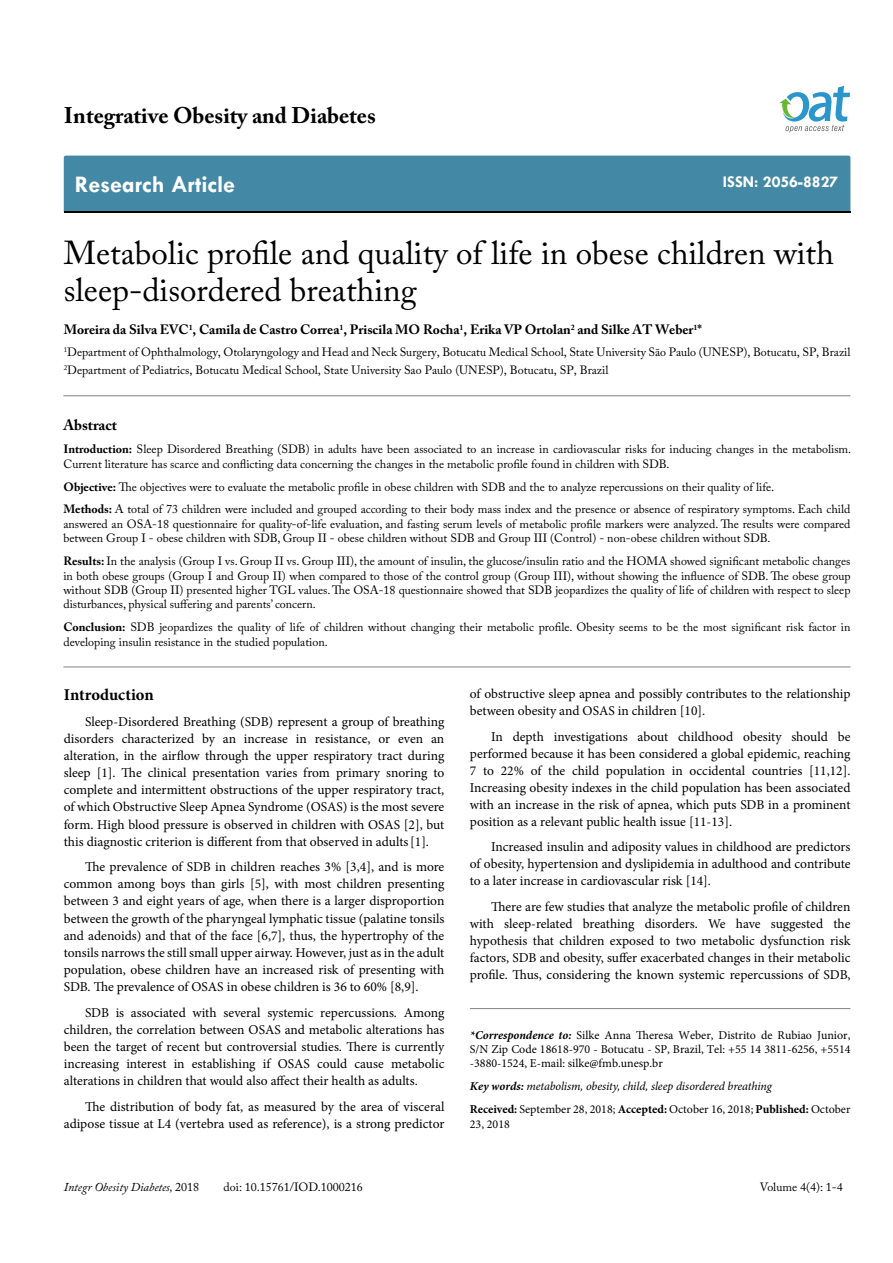
<style>
.page{position:relative;width:893px;height:1263px;background:#fff}
.page>*{position:absolute;margin:0;border:0;box-sizing:border-box;transform-origin:0 0}
.t1{font:33px/37.5px "Adobe Caslon Pro";color:#000}
.t2{font:700 24px "Tw Cen";color:#fff}
.t3{font:700 22.5px "Adobe Caslon Pro";color:#000}
.t4{font:700 16.5px "Tw Cen";color:#fff}
.t5{font:700 16.5px "Minion Pro";letter-spacing:-.005em;color:#000}
.t6{font:700 15px "Adobe Caslon Pro";color:#000}
.t7{font:13.5px/17.1px "Minion Pro";color:#000;text-align:justify}
.t8{font:700 13.5px "Adobe Caslon Pro";color:#000}
.t9{font:12px/14.4px "Adobe Caslon Pro";color:#000}
.t10{font:12px/14.4px "Minion Pro";color:#000;text-align:justify}
.t11{font:italic 12px/23px "Minion Pro";letter-spacing:-.01em;color:#000}
.t12{font:italic 12px "Adobe Caslon Pro";color:#000}
.s1{font-weight:700}
.s2{font-weight:700;font-style:italic}
.s3{font-weight:700;font-style:normal}
.s4{font-style:normal}
</style>
<div class="page">
<div style="left:64px;top:156px;width:786px;height:56px;background:#4389a5"></div>
<svg style="left:779px;top:86px;width:71px;height:47px"></svg>
<hr style="left:63px;top:667px;width:787px;height:1px;background:#808285">
<hr style="left:63px;top:395px;width:787px;height:1px;background:#808285">
<hr style="left:470px;top:1008px;width:380px;height:1px;background:#808285">
<h3 class="t3" style="left:64px;top:102px;width:313px">Integrative Obesity and Diabetes</h3>
<h2 class="t2" style="left:75px;top:170px;width:162px">Research Article</h2>
<p class="t4" style="left:723px;top:172px;width:117px">ISSN: 2056-8827</p>
<h1 class="t1" style="left:64px;top:233px;width:772px">Metabolic profile and quality of life in obese children with sleep-disordered breathing</h1>
<p class="t8" style="left:64px;top:322px;width:639px">Moreira da Silva EVC<sup>1</sup>, Camila de Castro Correa<sup>1</sup>, Priscila MO Rocha<sup>1</sup>, Erika VP Ortolan<sup>2</sup> and Silke AT Weber<sup>1</sup>*</p>
<p class="t9" style="left:64px;top:343px;width:788px;line-height:18px"><sup>1</sup>Department of Ophthalmology, Otolaryngology and Head and Neck Surgery, Botucatu Medical School, State University São Paulo (UNESP), Botucatu, SP, Brazil<br><sup>2</sup>Department of Pediatrics, Botucatu Medical School, State University Sao Paulo (UNESP), Botucatu, SP, Brazil</p>
<p class="t6" style="left:63px;top:416px;width:55px">Abstract</p>
<p class="t9" style="left:63px;top:442px;width:789px"><span class="s1">Introduction:</span> Sleep Disordered Breathing (SDB) in adults have been associated to an increase in cardiovascular risks for inducing changes in the metabolism.<br>Current literature has scarce and conflicting data concerning the changes in the metabolic profile found in children with SDB.</p>
<p class="t9" style="left:63px;top:475px;width:788px;line-height:23px"><span class="s1">Objective:</span> The objectives were to evaluate the metabolic profile in obese children with SDB and the to analyze repercussions on their quality of life.<br><span class="s1">Methods:</span> A total of 73 children were included and grouped according to their body mass index and the presence or absence of respiratory symptoms. Each child</p>
<p class="t9" style="left:63px;top:516px;width:789px">answered an OSA-18 questionnaire for quality-of-life evaluation, and fasting serum levels of metabolic profile markers were analyzed. The results were compared between Group I - obese children with SDB, Group II - obese children without SDB and Group III (Control) - non-obese children without SDB.</p>
<p class="t9" style="left:63px;top:554px;width:789px;text-align:justify"><span class="s1">Results:</span> In the analysis (Group I vs. Group II vs. Group III), the amount of insulin, the glucose/insulin ratio and the HOMA showed significant metabolic changes in both obese groups (Group I and Group II) when compared to those of the control group (Group III), without showing the influence of SDB. The obese group without SDB (Group II) presented higher TGL values. The OSA-18 questionnaire showed that SDB jeopardizes the quality of life of children with respect to sleep disturbances, physical suffering and parents’ concern.</p>
<p class="t9" style="left:63px;top:620px;width:788px"><span class="s1">Conclusion:</span> SDB jeopardizes the quality of life of children without changing their metabolic profile. Obesity seems to be the most significant risk factor in developing insulin resistance in the studied population.</p>
<p class="t7" style="left:470px;top:685px;width:382px">of obstructive sleep apnea and possibly contributes to the relationship between obesity and OSAS in children [10].</p>
<p class="t7" style="left:470px;top:728px;width:382px;text-indent:21px">In depth investigations about childhood obesity should be performed because it has been considered a global epidemic, reaching 7 to 22% of the child population in occidental countries [11,12].<br>Increasing obesity indexes in the child population has been associated with an increase in the risk of apnea, which puts SDB in a prominent position as a relevant public health issue [11-13].</p>
<p class="t7" style="left:470px;top:838px;width:382px;text-indent:21px">Increased insulin and adiposity values in childhood are predictors of obesity, hypertension and dyslipidemia in adulthood and contribute to a later increase in cardiovascular risk [14].</p>
<p class="t7" style="left:470px;top:898px;width:382px;text-indent:21px">There are few studies that analyze the metabolic profile of children with sleep-related breathing disorders. We have suggested the hypothesis that children exposed to two metabolic dysfunction risk factors, SDB and obesity, suffer exacerbated changes in their metabolic profile. Thus, considering the known systemic repercussions of SDB,</p>
<p class="t5" style="left:64px;top:683px;width:91px">Introduction</p>
<p class="t7" style="left:64px;top:713px;width:382px;text-indent:21px">Sleep-Disordered Breathing (SDB) represent a group of breathing disorders characterized by an increase in resistance, or even an alteration, in the airflow through the upper respiratory tract during sleep [1]. The clinical presentation varies from primary snoring to complete and intermittent obstructions of the upper respiratory tract, of which Obstructive Sleep Apnea Syndrome (OSAS) is the most severe form. High blood pressure is observed in children with OSAS [2], but this diagnostic criterion is different from that observed in adults[1].</p>
<p class="t7" style="left:64px;top:858px;width:382px;text-indent:21px">The prevalence of SDB in children reaches 3% [3,4], and is more common among boys than girls [5], with most children presenting between 3 and eight years of age, when there is a larger disproportion between the growth of the pharyngeal lymphatic tissue (palatine tonsils and adenoids) and that of the face [6,7], thus, the hypertrophy of the tonsils narrows the still small upper airway. However, just as in the adult population, obese children have an increased risk of presenting with SDB. The prevalence of OSAS in obese children is 36 to 60% [8,9].</p>
<p class="t7" style="left:64px;top:1004px;width:382px;text-indent:21px">SDB is associated with several systemic repercussions. Among children, the correlation between OSAS and metabolic alterations has been the target of recent but controversial studies. There is currently increasing interest in establishing if OSAS could cause metabolic alterations in children that would also affect their health as adults.</p>
<p class="t7" style="left:64px;top:1098px;width:382px;text-align:right">The distribution of body fat, as measured by the area of visceral adipose tissue at L4 (vertebra used as reference), is a strong predictor</p>
<p class="t10" style="left:470px;top:1028px;width:382px"><span class="s2">*Correspondence to:</span> Silke Anna Theresa Weber, Distrito de Rubiao Junior, S/N Zip Code 18618-970 - Botucatu - SP, Brazil, Tel: +55 14 3811-6256, +5514 -3880-1524, E-mail: silke@fmb.unesp.br</p>
<p class="t11" style="left:470px;top:1075px;width:382px"><span class="s1">Key words:</span> metabolism, obesity, child, sleep disordered breathing<br><span class="s3">Received:</span> <span class="s4">September 28, 2018;</span> <span class="s3">Accepted:</span> <span class="s4">October 16, 2018;</span> <span class="s3">Published:</span> <span class="s4">October</span></p>
<p class="t10" style="left:470px;top:1117px;width:42px">23, 2018</p>
<p class="t12" style="left:64px;top:1180px;width:137px">Integr Obesity Diabetes, <span class="s4">2018</span></p>
<p class="t9" style="left:224px;top:1180px;width:141px">doi: 10.15761/IOD.1000216</p>
<p class="t9" style="left:760px;top:1180px;width:84px">Volume 4(4): 1-4</p>
</div>
